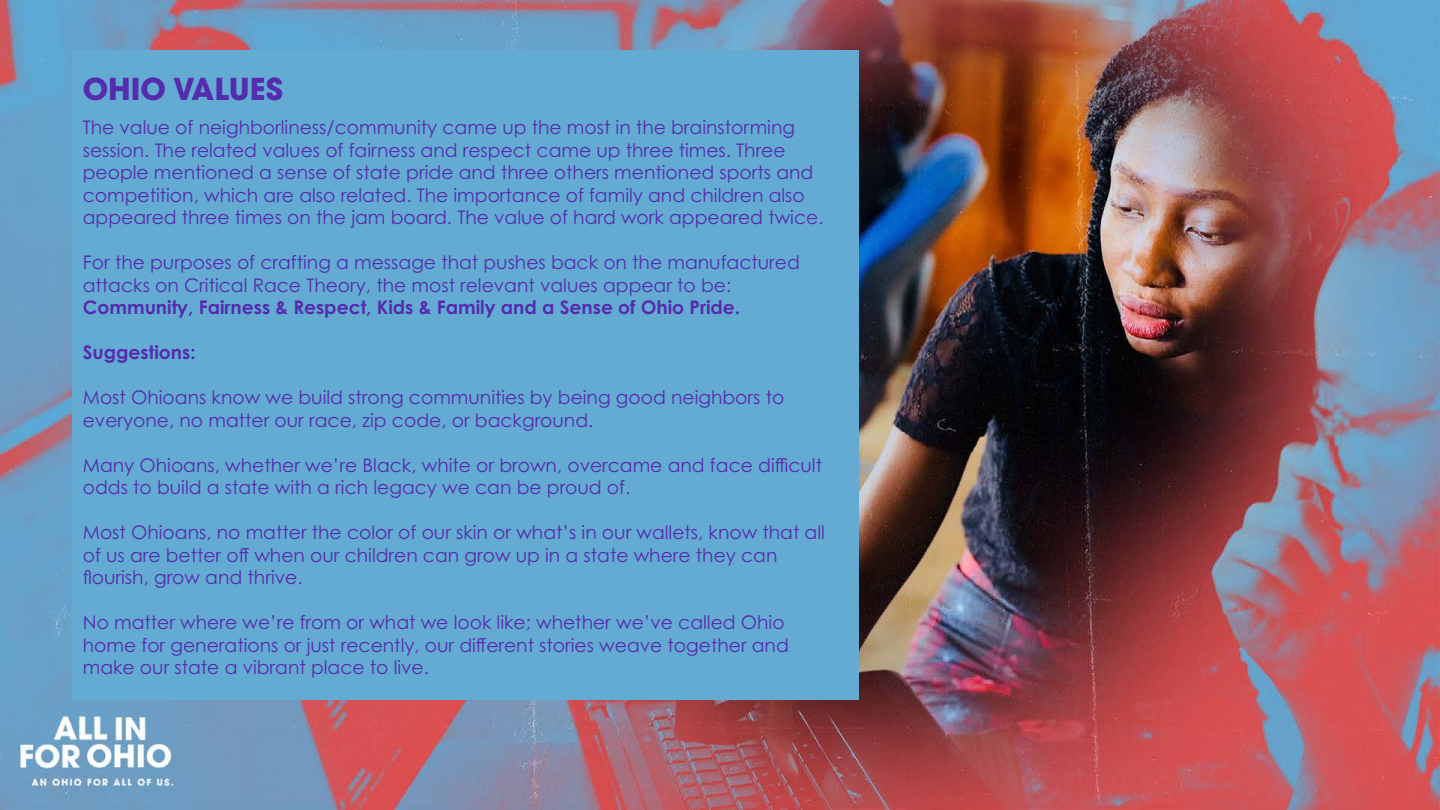
<style>
.page{position:relative;width:1440px;height:810px;background:#fff}
.page>*{position:absolute;margin:0;border:0;box-sizing:border-box;transform-origin:0 0}
.t1{font:700 30px "ITC Avant Garde Pro";color:#552cad}
.t2{font:18.75px/22.5px "Century Gothic Pro";color:#552cad}
.t3{font:700 18.75px "Century Gothic Pro";color:#552cad}
</style>
<div class="page">
<img style="left:0;top:0;width:1440px;height:810px">
<div style="left:72px;top:50px;width:787px;height:650px;background:#64abd3"></div>
<h1 class="t1" style="left:83px;top:68px;width:202px">OHIO VALUES</h1>
<p class="t2" style="left:83px;top:116px;width:742px">The value of neighborliness/community came up the most in the brainstorming session. The related values of fairness and respect came up three times. Three people mentioned a sense of state pride and three others mentioned sports and competition, which are also related. The importance of family and children also appeared three times on the jam board. The value of hard work appeared twice.</p>
<p class="t2" style="left:83px;top:251px;width:719px">For the purposes of crafting a message that pushes back on the manufactured attacks on Critical Race Theory, the most relevant values appear to be:</p>
<p class="t3" style="left:83px;top:296px;width:659px">Community, Fairness &amp; Respect, Kids &amp; Family and a Sense of Ohio Pride.</p>
<p class="t3" style="left:83px;top:341px;width:114px">Suggestions:</p>
<p class="t2" style="left:83px;top:386px;width:703px">Most Ohioans know we build strong communities by being good neighbors to everyone, no matter our race, zip code, or background.</p>
<p class="t2" style="left:83px;top:454px;width:741px">Many Ohioans, whether we’re Black, white or brown, overcame and face difficult odds to build a state with a rich legacy we can be proud of.</p>
<p class="t2" style="left:83px;top:521px;width:744px">Most Ohioans, no matter the color of our skin or what’s in our wallets, know that all of us are better off when our children can grow up in a state where they can flourish, grow and thrive.</p>
<p class="t2" style="left:83px;top:611px;width:708px">No matter where we’re from or what we look like; whether we’ve called Ohio home for generations or just recently, our different stories weave together and make our state a vibrant place to live.</p>
</div>
